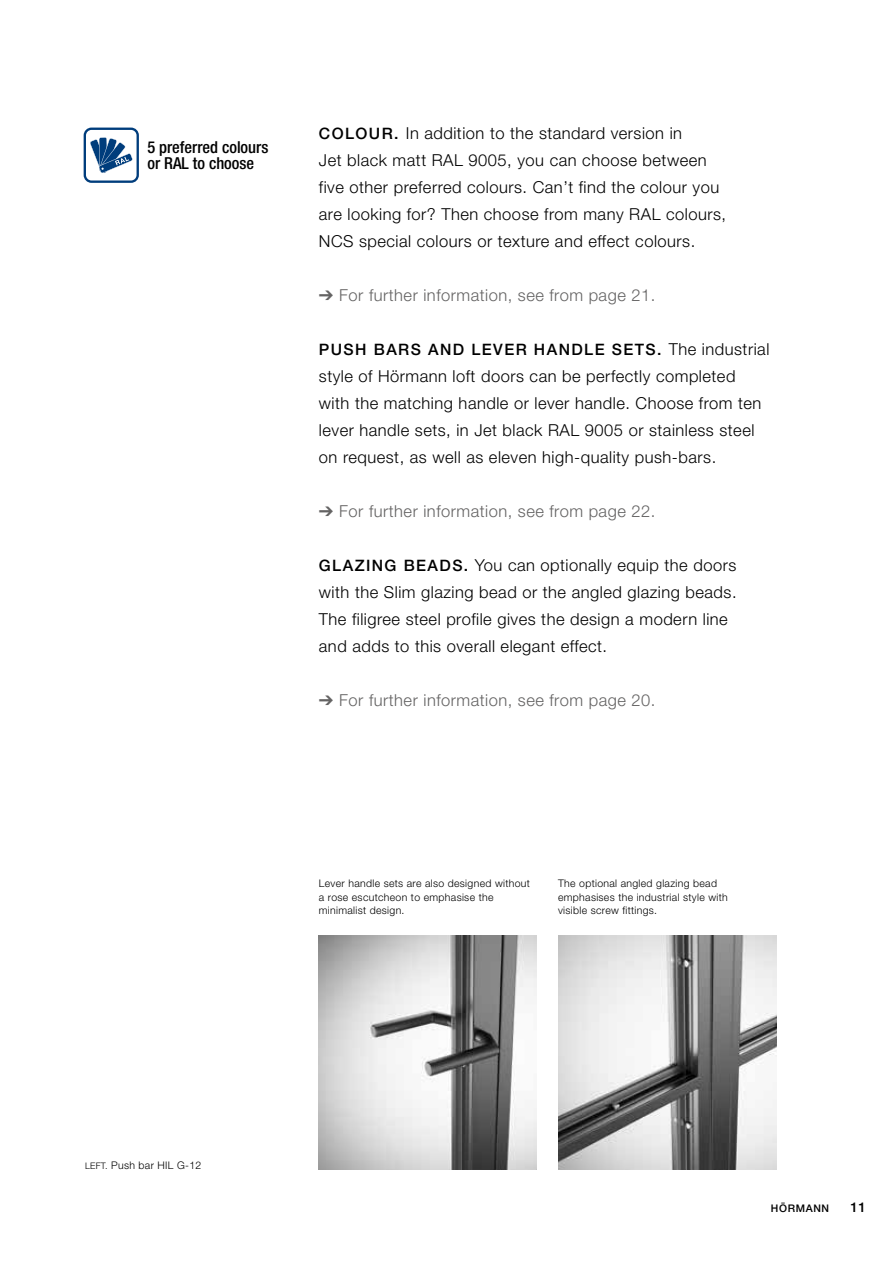
<style>
.page{position:relative;width:893px;height:1263px;background:#fff}
.page>*{position:absolute;margin:0;border:0;box-sizing:border-box;transform-origin:0 0}
.t1{font:300 16.5px/27px "Hoermann Helvetica Neue";letter-spacing:.03em;color:#000}
.t2{font:300 16.5px "Hoermann Helvetica Neue";letter-spacing:.03em;color:#646363}
.t3{font:500 condensed 16.5px/16.5px "Hoermann Helvetica Neue";color:#000}
.t4{font:500 15.75px "Hoermann Helvetica Neue";letter-spacing:.09em;color:#000}
.t5{font:500 13.5px "Hoermann Helvetica Neue";color:#000}
.t6{font:300 10.5px/13.5px "Hoermann Helvetica Neue";letter-spacing:.03em;color:#000}
.t7{font:500 10.5px "Hoermann Helvetica Neue";letter-spacing:.06em;color:#000}
.s1{font-weight:500;font-size:15.75px}
.s2{font-weight:300;font-size:16.5px}
.s3{font-size:9px}
</style>
<div class="page">
<img style="left:319px;top:935px;width:218px;height:234px">
<img style="left:558px;top:935px;width:218px;height:234px">
<div style="left:84px;top:128px;width:55px;height:55px;border:2px solid #003d7c;border-radius:7px"></div>
<svg style="left:90px;top:137px;width:43px;height:36px"></svg>
<p class="t3" style="left:147px;top:138px;width:123px">5 preferred colours or RAL to choose</p>
<p class="t1" style="left:319px;top:119px;width:409px"><span class="s1">COLOUR.</span> In addition to the standard version in<br>Jet black matt RAL 9005, you can choose between five other preferred colours. Can’t find the colour you are looking for? Then choose from many RAL colours, NCS special colours or texture and effect colours.</p>
<p class="t2" style="left:319px;top:284px;width:338px">➔ For further information, see from page 21.</p>
<p class="t4" style="left:319px;top:339px;width:452px">PUSH BARS AND LEVER HANDLE SETS. <span class="s2">The industrial</span></p>
<p class="t1" style="left:319px;top:362px;width:444px">style of Hörmann loft doors can be perfectly completed with the matching handle or lever handle. Choose from ten lever handle sets, in Jet black RAL 9005 or stainless steel on request, as well as eleven high-quality push-bars.</p>
<p class="t2" style="left:319px;top:500px;width:338px">➔ For further information, see from page 22.</p>
<p class="t1" style="left:319px;top:551px;width:419px"><span class="s1">GLAZING BEADS.</span> You can optionally equip the doors with the Slim glazing bead or the angled glazing beads.<br>The filigree steel profile gives the design a modern line and adds to this overall elegant effect.</p>
<p class="t2" style="left:319px;top:689px;width:338px">➔ For further information, see from page 20.</p>
<p class="t6" style="left:319px;top:876px;width:213px">Lever handle sets are also designed without a rose escutcheon to emphasise the minimalist design.</p>
<p class="t6" style="left:558px;top:876px;width:171px">The optional angled glazing bead emphasises the industrial style with visible screw fittings.</p>
<p class="t6" style="left:85px;top:1158px;width:118px"><span class="s3">LEFT.</span> Push bar HIL G-12</p>
<p class="t7" style="left:771px;top:1201px;width:60px">HÖRMANN</p>
<p class="t5" style="left:850px;top:1198px;width:17px">11</p>
</div>
